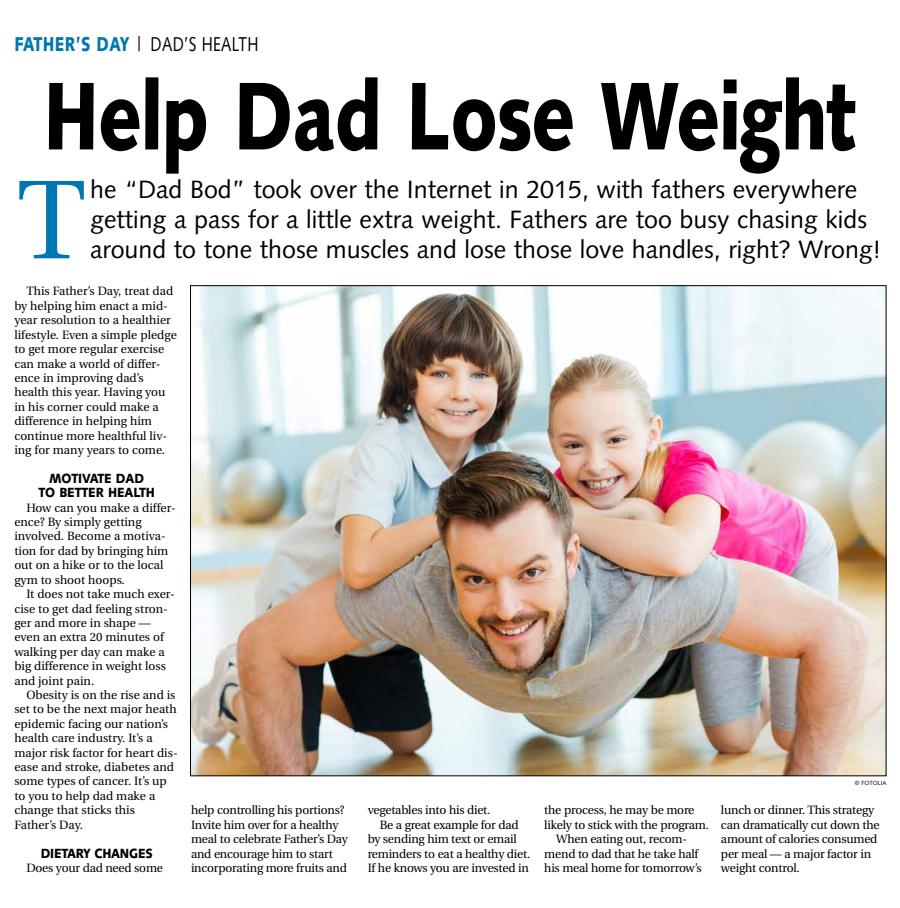
<style>
.page{position:relative;width:900px;height:908px;background:#fff}
.page>*{position:absolute;margin:0;border:0;box-sizing:border-box;transform-origin:0 0}
.t1{font:111.7px "Utopia";color:#0077b1}
.t2{font:900 96px "Syntax";letter-spacing:-.015em;color:#000;scale:.77 1}
.t3{font:25px/30px "Syntax";color:#000}
.t4{font:20px "Syntax";letter-spacing:.025em;color:#000;scale:.77 1}
.t5{font:900 13.3px/14.4px "Syntax";letter-spacing:-.01em;color:#000;text-align:center;scale:.91 1}
.t6{font:12px/14.4px "Utopia";color:#000}
.t7{font:12px/14.4px "Utopia";letter-spacing:-.02em;color:#000}
.t8{font:6px "Syntax";color:#000}
.s1{font-weight:900;color:#0077b1}
</style>
<div class="page">
<img style="left:192px;top:287px;width:692px;height:486px">
<h3 class="t4" style="left:14px;top:32px;width:319px"><span class="s1">FATHER’S DAY</span> | DAD’S HEALTH</h3>
<h2 class="t2" style="left:43px;top:59px;width:1058px">Help Dad Lose Weight</h2>
<h1 class="t1" style="left:17px;top:159px;width:71px">T</h1>
<h3 class="t3" style="left:90px;top:175px;width:793px">he “Dad Bod” took over the Internet in 2015, with fathers everywhere getting a pass for a little extra weight. Fathers are too busy chasing kids around to tone those muscles and lose those love handles, right? Wrong!</h3>
<p class="t6" style="left:14px;top:284px;width:164px;text-indent:12px">This Father’s Day, treat dad by helping him enact a mid&shy;year resolution to a healthier lifestyle. Even a simple pledge to get more regular exercise can make a world of differ&shy;ence in improving dad’s health this year. Having you in his corner could make a difference in helping him continue more healthful liv&shy;ing for many years to come.</p>
<p class="t5" style="left:38px;top:471px;width:129px">MOTIVATE DAD<br>TO BETTER HEALTH</p>
<p class="t6" style="left:14px;top:500px;width:163px;text-indent:12px">How can you make a differ&shy;ence? By simply getting involved. Become a motiva&shy;tion for dad by bringing him out on a hike or to the local gym to shoot hoops.</p>
<p class="t6" style="left:14px;top:587px;width:162px;text-indent:12px">It does not take much exer&shy;cise to get dad feeling stron&shy;ger and more in shape — even an extra 20 minutes of walking per day can make a big difference in weight loss and joint pain.</p>
<p class="t6" style="left:14px;top:687px;width:165px;text-indent:12px">Obesity is on the rise and is set to be the next major heath epidemic facing our nation’s health care industry. It’s a major risk factor for heart dis&shy;ease and stroke, diabetes and some types of cancer. It’s up to you to help dad make a change that sticks this<br>Father’s Day.</p>
<p class="t5" style="left:41px;top:845px;width:125px">DIETARY CHANGES</p>
<p class="t7" style="left:26px;top:860px;width:138px">Does your dad need some</p>
<p class="t7" style="left:191px;top:803px;width:159px">help controlling his portions?<br>Invite him over for a healthy meal to celebrate Father’s Day and encourage him to start incorporating more fruits and</p>
<p class="t7" style="left:368px;top:803px;width:124px">vegetables into his diet.</p>
<p class="t7" style="left:380px;top:817px;width:141px">Be a great example for dad</p>
<p class="t7" style="left:368px;top:831px;width:151px">by sending him text or email</p>
<p class="t7" style="left:368px;top:846px;width:164px">reminders to eat a healthy diet.</p>
<p class="t7" style="left:368px;top:860px;width:163px">If he knows you are invested in</p>
<p class="t7" style="left:544px;top:803px;width:152px">the process, he may be more</p>
<p class="t7" style="left:544px;top:817px;width:166px">likely to stick with the program.</p>
<p class="t7" style="left:556px;top:831px;width:132px">When eating out, recom-</p>
<p class="t7" style="left:544px;top:846px;width:156px">mend to dad that he take half</p>
<p class="t7" style="left:544px;top:860px;width:159px">his meal home for tomorrow’s</p>
<p class="t8" style="left:855px;top:779px;width:33px">© FOTOLIA</p>
<p class="t7" style="left:721px;top:803px;width:160px">lunch or dinner. This strategy can dramatically cut down the amount of calories consumed per meal — a major factor in weight control.</p>
</div>
